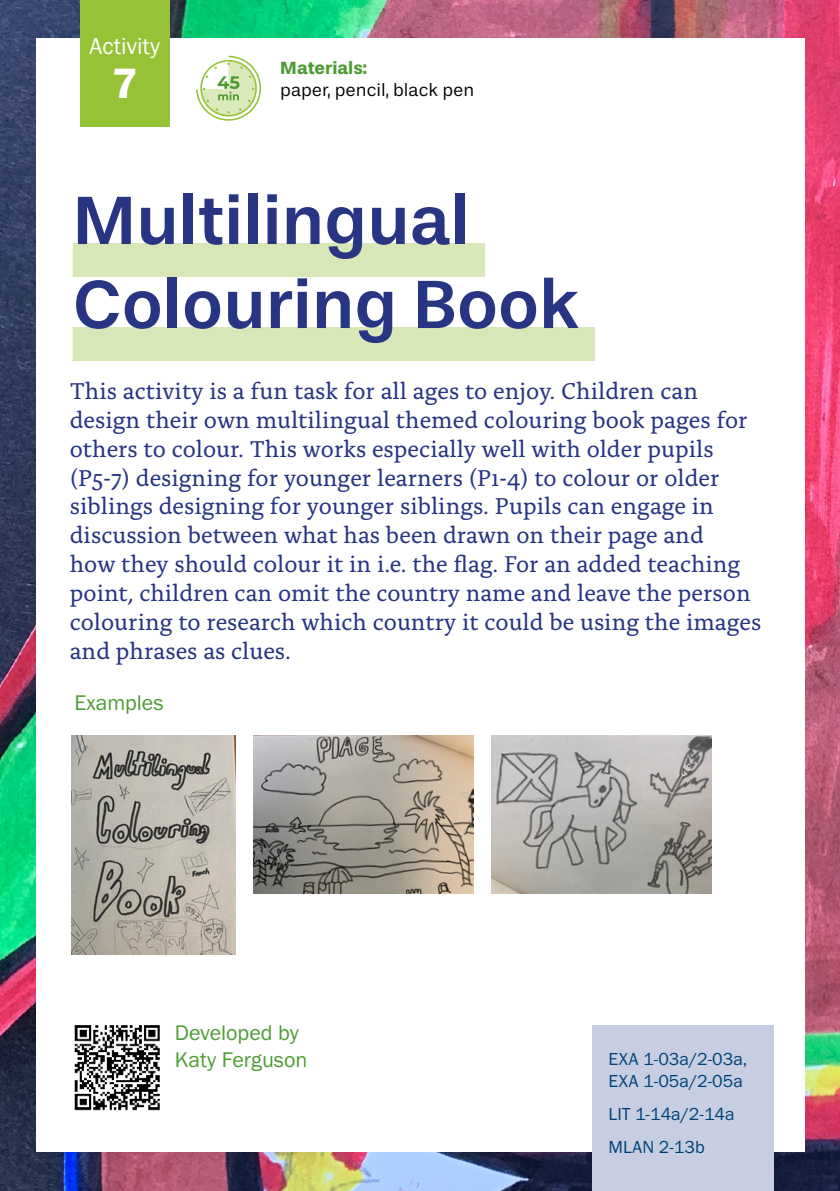
<style>
.page{position:relative;width:840px;height:1191px;background:#fff}
.page>*{position:absolute;margin:0;border:0;box-sizing:border-box;transform-origin:0 0}
.t1{font:500 70px/84px "Stevie Sans";color:#283583}
.t2{font:44px "Franklin Gothic URW Dem";color:#fff}
.t3{font:24px/28.8px "Alda OTCEV";color:#283583}
.t4{font:24px "Franklin Gothic URW Boo";letter-spacing:-.005em;color:#fff}
.t5{font:22px/26.4px "Franklin Gothic URW Boo";color:#4e9d34}
.t6{font:18px/21.6px "Franklin Gothic URW Boo";color:#004177}
.t7{font:18px "Stevie Sans";color:#020203}
.t8{font:700 18px "Stevie Sans";color:#4e9b34}
</style>
<div class="page">
<img style="left:0;top:0;width:839px;height:1191px">
<div style="left:36px;top:39px;width:767px;height:1113px;background:#fff"></div>
<div style="left:73px;top:243px;width:412px;height:34px;background:#d8e7b7"></div>
<div style="left:73px;top:327px;width:521px;height:34px;background:#d8e7b7"></div>
<div style="left:80px;top:0;width:90px;height:127px;background:#95c236"></div>
<div style="left:591px;top:1025px;width:182px;height:166px;background:#c7cee2"></div>
<svg style="left:196px;top:56px;width:65px;height:65px"></svg>
<img style="left:74px;top:1025px;width:86px;height:86px">
<img style="left:71px;top:735px;width:165px;height:219px">
<img style="left:254px;top:735px;width:219px;height:158px">
<img style="left:491px;top:735px;width:219px;height:158px">
<p class="t4" style="left:89px;top:31px;width:72px">Activity</p>
<h2 class="t2" style="left:112px;top:57px;width:27px">7</h2>
<p class="t8" style="left:280px;top:57px;width:88px">Materials:</p>
<p class="t7" style="left:280px;top:79px;width:195px">paper, pencil, black pen</p>
<h1 class="t1" style="left:73px;top:178px;width:508px">Multilingual<br>Colouring Book</h1>
<p class="t3" style="left:70px;top:375px;width:692px">This activity is a fun task for all ages to enjoy. Children can design their own multilingual themed colouring book pages for others to colour. This works especially well with older pupils (P5-7) designing for younger learners (P1-4) to colour or older siblings designing for younger siblings. Pupils can engage in discussion between what has been drawn on their page and<br>how they should colour it in i.e. the flag. For an added teaching point, children can omit the country name and leave the person colouring to research which country it could be using the images and phrases as clues.</p>
<p class="t5" style="left:74px;top:689px;width:91px">Examples</p>
<p class="t5" style="left:175px;top:1019px;width:134px">Developed by<br>Katy Ferguson</p>
<p class="t6" style="left:608px;top:1048px;width:140px">EXA 1-03a/2-03a,<br>EXA 1-05a/2-05a</p>
<p class="t6" style="left:608px;top:1096px;width:128px;line-height:33px">LIT 1-14a/2-14a<br>MLAN 2-13b</p>
</div>
